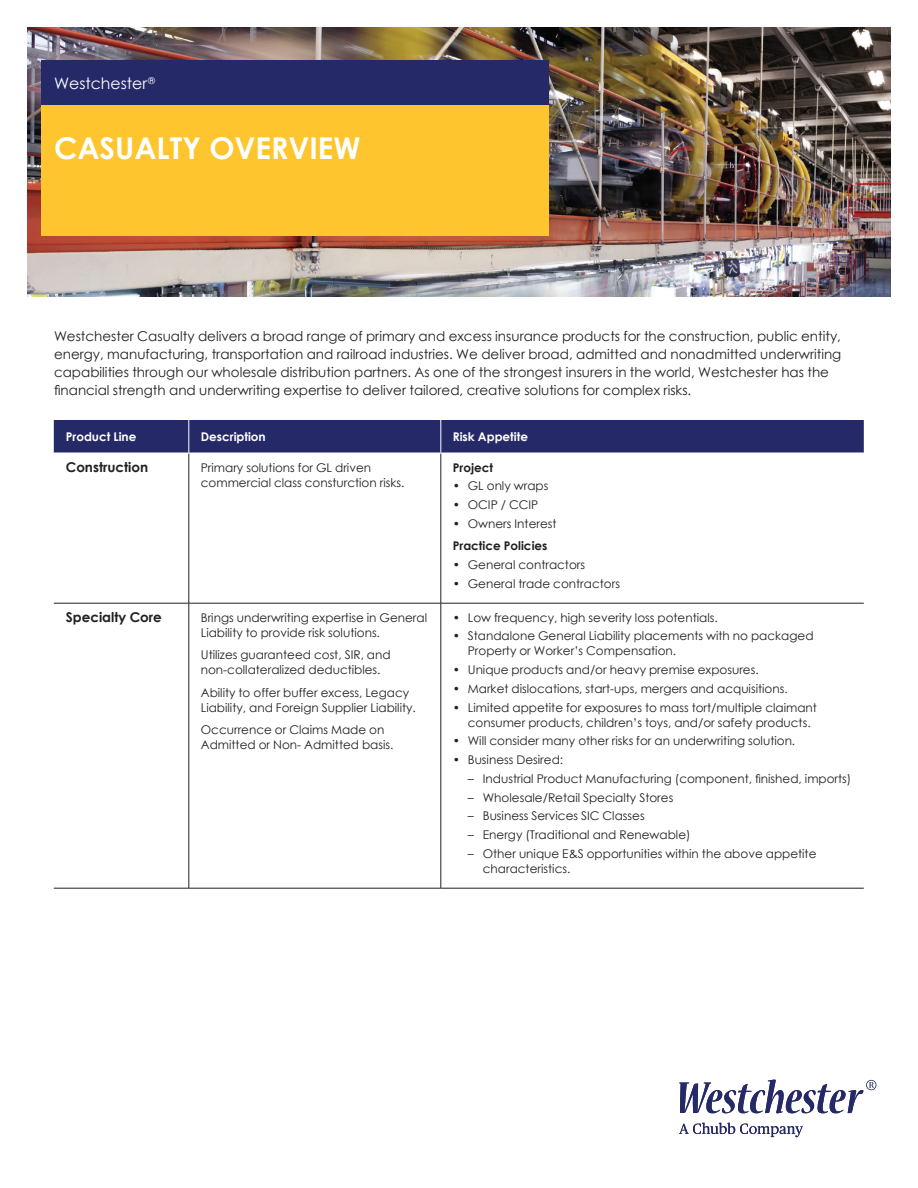
<style>
.page{position:relative;width:918px;height:1188px;background:#fff}
.page>*{position:absolute;margin:0;border:0;box-sizing:border-box;transform-origin:0 0}
.t1{font:700 30px "Century Gothic";color:#fff}
.t2{font:15.75px "Century Gothic";color:#fff}
.t3{font:13.5px/18px "Century Gothic";color:#231f20}
.t4{font:700 13.5px "Century Gothic";color:#231f20}
.t5{font:12px/15px "Century Gothic";color:#231f20}
.t6{font:700 12px "Century Gothic";color:#fff}
.t7{font:700 12px "Century Gothic";color:#231f20}
</style>
<div class="page">
<img style="left:27px;top:27px;width:864px;height:270px">
<div style="left:41px;top:60px;width:507px;height:45px;background:#252967"></div>
<div style="left:41px;top:105px;width:507px;height:130px;background:#fec52e"></div>
<div style="left:54px;top:420px;width:810px;height:33px;background:#252967"></div>
<hr style="left:189px;top:453px;width:1px;height:150px;background:#231f20">
<hr style="left:441px;top:453px;width:1px;height:150px;background:#231f20">
<hr style="left:54px;top:603px;width:135px;height:1px;background:#231f20">
<hr style="left:189px;top:603px;width:252px;height:1px;background:#231f20">
<hr style="left:189px;top:603px;width:1px;height:285px;background:#231f20">
<hr style="left:441px;top:603px;width:423px;height:1px;background:#231f20">
<hr style="left:441px;top:603px;width:1px;height:285px;background:#231f20">
<hr style="left:54px;top:888px;width:135px;height:1px;background:#231f20">
<hr style="left:189px;top:888px;width:252px;height:1px;background:#231f20">
<hr style="left:441px;top:888px;width:423px;height:1px;background:#231f20">
<hr style="left:189px;top:420px;width:1px;height:33px;background:#fff">
<hr style="left:441px;top:420px;width:1px;height:33px;background:#fff">
<hr style="left:189px;top:453px;width:252px;height:1px;background:#fff">
<hr style="left:441px;top:453px;width:423px;height:1px;background:#fff">
<svg style="left:679px;top:1123px;width:124px;height:14px"></svg>
<svg style="left:679px;top:1080px;width:197px;height:33px"></svg>
<h2 class="t2" style="left:54px;top:72px;width:102px">Westchester<sup>®</sup></h2>
<h1 class="t1" style="left:54px;top:125px;width:308px">CASUALTY OVERVIEW</h1>
<p class="t3" style="left:54px;top:327px;width:789px">Westchester Casualty delivers a broad range of primary and excess insurance products for the construction, public entity, energy, manufacturing, transportation and railroad industries. We deliver broad, admitted and nonadmitted underwriting capabilities through our wholesale distribution partners. As one of the strongest insurers in the world, Westchester has the financial strength and underwriting expertise to deliver tailored, creative solutions for complex risks.</p>
<p class="t6" style="left:66px;top:428px;width:72px">Product Line</p>
<p class="t6" style="left:201px;top:428px;width:67px">Description</p>
<p class="t6" style="left:453px;top:428px;width:77px">Risk Appetite</p>
<p class="t4" style="left:66px;top:457px;width:84px">Construction</p>
<p class="t5" style="left:201px;top:460px;width:205px">Primary solutions for GL driven commercial class consturction risks.</p>
<p class="t7" style="left:453px;top:458px;width:42px">Project</p>
<p class="t5" style="left:453px;top:478px;width:97px">• GL only wraps</p>
<p class="t5" style="left:453px;top:497px;width:87px">• OCIP / CCIP</p>
<p class="t5" style="left:453px;top:516px;width:105px">• Owners Interest</p>
<p class="t7" style="left:453px;top:537px;width:96px">Practice Policies</p>
<p class="t5" style="left:453px;top:557px;width:134px">• General contractors</p>
<p class="t5" style="left:453px;top:576px;width:169px">• General trade contractors</p>
<p class="t4" style="left:66px;top:607px;width:98px">Specialty Core</p>
<p class="t5" style="left:201px;top:610px;width:228px">Brings underwriting expertise in General<br>Liability to provide risk solutions.</p>
<p class="t5" style="left:201px;top:647px;width:191px">Utilizes guaranteed cost, SIR, and non-collateralized deductibles.</p>
<p class="t5" style="left:201px;top:685px;width:217px">Ability to offer buffer excess, Legacy<br>Liability, and Foreign Supplier Liability.</p>
<p class="t5" style="left:201px;top:722px;width:194px">Occurrence or Claims Made on<br>Admitted or Non- Admitted basis.</p>
<p class="t5" style="left:453px;top:610px;width:266px">• Low frequency, high severity loss potentials.</p>
<p class="t5" style="left:468px;top:628px;width:347px;text-indent:-15px">• Standalone General Liability placements with no packaged<br>Property or Worker’s Compensation.</p>
<p class="t5" style="left:453px;top:662px;width:307px">• Unique products and/or heavy premise exposures.</p>
<p class="t5" style="left:453px;top:681px;width:336px">• Market dislocations, start-ups, mergers and acquisitions.</p>
<p class="t5" style="left:468px;top:700px;width:351px;text-indent:-15px">• Limited appetite for exposures to mass tort/multiple claimant consumer products, children’s toys, and/or safety products.</p>
<p class="t5" style="left:453px;top:733px;width:344px">• Will consider many other risks for an underwriting solution.</p>
<p class="t5" style="left:453px;top:752px;width:112px">• Business Desired:</p>
<p class="t5" style="left:468px;top:771px;width:385px">– Industrial Product Manufacturing (component, finished, imports)</p>
<p class="t5" style="left:468px;top:789px;width:207px">– Wholesale/Retail Specialty Stores</p>
<p class="t5" style="left:468px;top:808px;width:178px">– Business Services SIC Classes</p>
<p class="t5" style="left:468px;top:827px;width:224px">– Energy (Traditional and Renewable)</p>
<p class="t5" style="left:483px;top:846px;width:335px;text-indent:-15px">– Other unique E&amp;S opportunities within the above appetite characteristics.</p>
</div>
